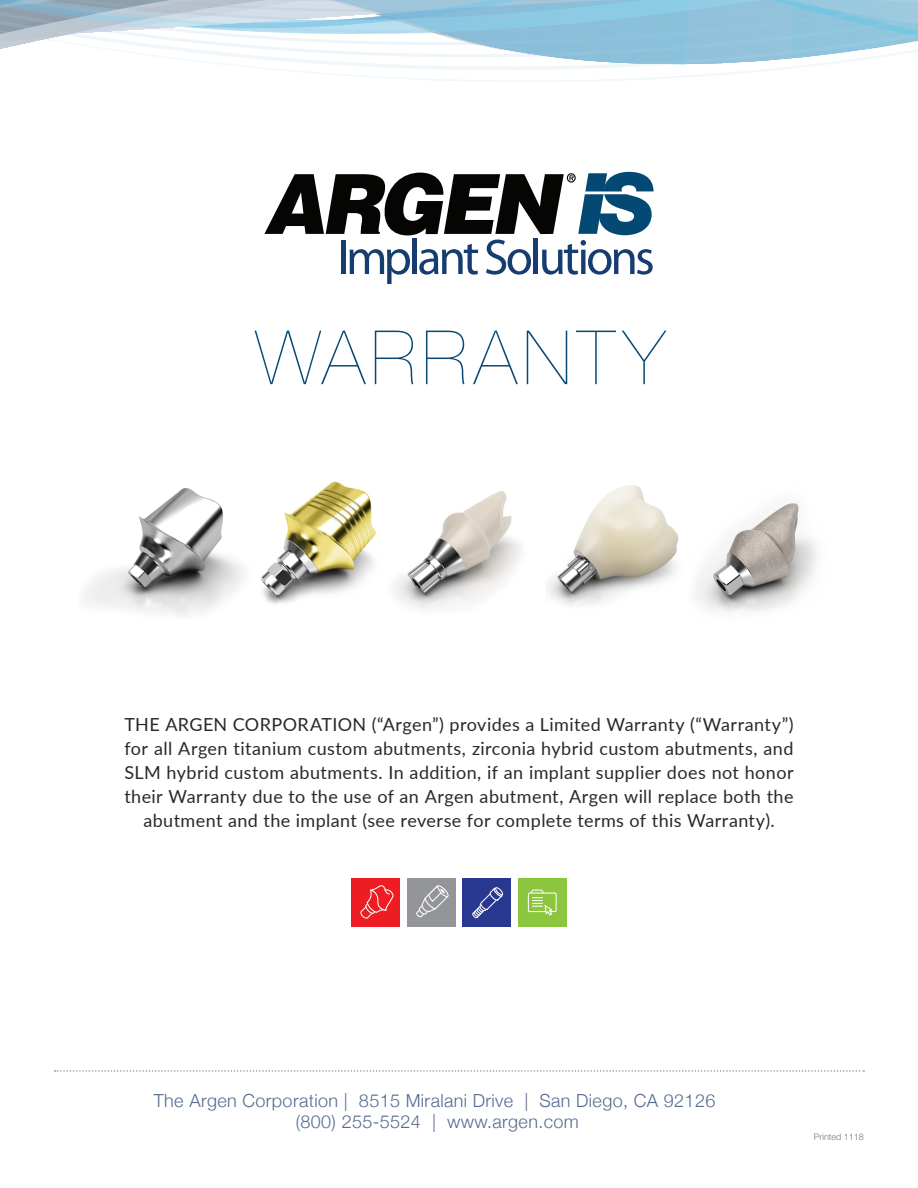
<style>
.page{position:relative;width:918px;height:1188px;background:#fff}
.page>*{position:absolute;margin:0;border:0;box-sizing:border-box;transform-origin:0 0}
.t1{font:200 75px "Helvetica Neue LT Std";letter-spacing:.075em;color:#074974}
.t2{font:18px/24px "Lato";letter-spacing:.025em;color:#2d2824;text-align:center}
.t3{font:300 18px "Helvetica Neue";letter-spacing:.02em;color:#566b90}
.t4{font:300 9px "Helvetica Neue LT Std";color:#777779}
</style>
<div class="page">
<svg style="left:55px;top:1070px;width:809px;height:2px"></svg>
<svg style="left:341px;top:262px;width:312px;height:22px"></svg>
<svg style="left:264px;top:231px;width:388px;height:31px"></svg>
<svg style="left:266px;top:200px;width:386px;height:31px"></svg>
<svg style="left:281px;top:171px;width:373px;height:29px"></svg>
<svg style="left:0;top:0;width:918px;height:82px"></svg>
<div style="left:463px;top:879px;width:48px;height:48px;background:#283890"></div>
<div style="left:518px;top:879px;width:48px;height:48px;background:#8bc63e"></div>
<div style="left:407px;top:879px;width:48px;height:48px;background:#939598"></div>
<div style="left:352px;top:879px;width:48px;height:48px;background:#ee1d23"></div>
<svg style="left:472px;top:887px;width:32px;height:32px"></svg>
<div style="left:528px;top:893px;width:29px;height:19px;border:1px solid #fff"></div>
<svg style="left:529px;top:889px;width:25px;height:27px"></svg>
<svg style="left:360px;top:885px;width:34px;height:34px"></svg>
<svg style="left:416px;top:885px;width:33px;height:33px"></svg>
<img style="left:696px;top:503px;width:121px;height:110px">
<img style="left:547px;top:485px;width:132px;height:120px">
<img style="left:261px;top:481px;width:115px;height:123px">
<img style="left:84px;top:488px;width:160px;height:128px">
<img style="left:394px;top:491px;width:128px;height:119px">
<p class="t1" style="left:255px;top:314px;width:410px">WARRANTY</p>
<p class="t2" style="left:124px;top:711px;width:671px">THE ARGEN CORPORATION (“Argen”) provides a Limited Warranty (“Warranty”) for all Argen titanium custom abutments, zirconia hybrid custom abutments, and SLM hybrid custom abutments. In addition, if an implant supplier does not honor their Warranty due to the use of an Argen abutment, Argen will replace both the abutment and the implant (see reverse for complete terms of this Warranty).</p>
<p class="t3" style="left:154px;top:1086px;width:563px">The Argen Corporation | 8515 Miralani Drive | San Diego, CA 92126</p>
<p class="t3" style="left:296px;top:1107px;width:284px">(800) 255-5524 | www.argen.com</p>
<p class="t4" style="left:814px;top:1132px;width:52px">Printed 1118</p>
</div>
